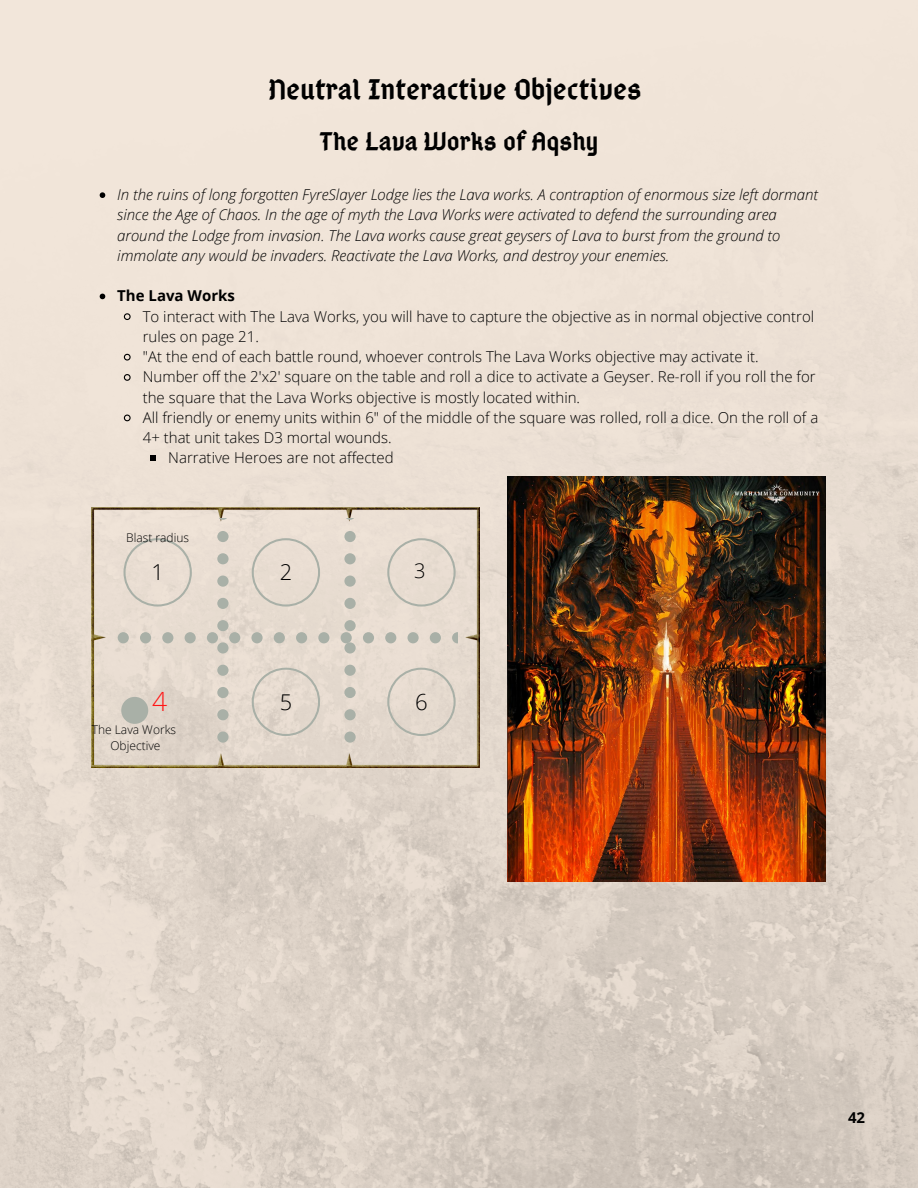
<style>
.page{position:relative;width:918px;height:1188px;background:#fff}
.page>*{position:absolute;margin:0;border:0;box-sizing:border-box;transform-origin:0 0}
.t1{font:30px "Abibas";color:#000}
.t2{font:27px "Abibas";color:#000}
.t3{font:300 26.55px "Open Sans";color:#ff1616}
.t4{font:300 22.2px "Open Sans";color:#000}
.t5{font:300 21.9px "Open Sans";color:#000}
.t6{font:300 21.75px "Open Sans";color:#000}
.t7{font:300 20.1px "Open Sans";color:#000}
.t8{font:300 15px "Open Sans";color:#000}
.t9{font:italic 300 15px/20.2px "Open Sans";color:#000}
.t10{font:700 15px "Open Sans";color:#000}
.t11{font:300 12px/16px "Open Sans";color:#000;text-align:center}
</style>
<div class="page">
<img style="left:0;top:0;width:918px;height:1188px">
<img style="left:92px;top:507px;width:388px;height:260px">
<svg style="left:118px;top:519px;width:339px;height:224px;background:#e1d7cc"></svg>
<img style="left:508px;top:477px;width:318px;height:405px">
<svg style="left:100px;top:192px;width:5px;height:6px"></svg>
<svg style="left:100px;top:294px;width:5px;height:5px"></svg>
<svg style="left:123px;top:312px;width:8px;height:9px"></svg>
<svg style="left:123px;top:353px;width:8px;height:8px"></svg>
<svg style="left:123px;top:373px;width:8px;height:9px"></svg>
<svg style="left:123px;top:414px;width:8px;height:8px"></svg>
<svg style="left:150px;top:456px;width:6px;height:5px"></svg>
<h1 class="t1" style="left:269px;top:77px;width:374px">Neutral Interactive Objectives</h1>
<h2 class="t2" style="left:320px;top:129px;width:280px">The Lava Works of Aqshy</h2>
<p class="t9" style="left:117px;top:184px;width:702px">In the ruins of long forgotten FyreSlayer Lodge lies the Lava works. A contraption of enormous size left dormant since the Age of Chaos. In the age of myth the Lava Works were activated to defend the surrounding area around the Lodge from invasion. The Lava works cause great geysers of Lava to burst from the ground to immolate any would be invaders. Reactivate the Lava Works, and destroy your enemies.</p>
<p class="t10" style="left:117px;top:285px;width:119px">The Lava Works</p>
<p class="t8" style="left:143px;top:306px;width:673px">To interact with The Lava Works, you will have to capture the objective as in normal objective control</p>
<p class="t8" style="left:143px;top:326px;width:118px">rules on page 21.</p>
<p class="t8" style="left:143px;top:346px;width:617px">"At the end of each battle round, whoever controls The Lava Works objective may activate it.</p>
<p class="t8" style="left:143px;top:366px;width:674px">Number off the 2'x2' square on the table and roll a dice to activate a Geyser. Re-roll if you roll the for</p>
<p class="t8" style="left:143px;top:387px;width:439px">the square that the Lava Works objective is mostly located within.</p>
<p class="t8" style="left:143px;top:407px;width:677px">All friendly or enemy units within 6" of the middle of the square was rolled, roll a dice. On the roll of a</p>
<p class="t8" style="left:143px;top:427px;width:250px">4+ that unit takes D3 mortal wounds.</p>
<p class="t8" style="left:168px;top:447px;width:227px">Narrative Heroes are not affected</p>
<p class="t11" style="left:126px;top:529px;width:64px">Blast radius</p>
<h3 class="t5" style="left:151px;top:557px;width:14px">1</h3>
<h3 class="t3" style="left:152px;top:683px;width:17px">4</h3>
<p class="t11" style="left:92px;top:722px;width:86px">The Lava Works<br>Objective</p>
<h3 class="t6" style="left:280px;top:557px;width:14px">2</h3>
<h3 class="t7" style="left:414px;top:557px;width:13px">3</h3>
<h3 class="t6" style="left:280px;top:687px;width:14px">5</h3>
<h3 class="t4" style="left:415px;top:686px;width:14px">6</h3>
<p class="t10" style="left:848px;top:1107px;width:19px">42</p>
</div>
